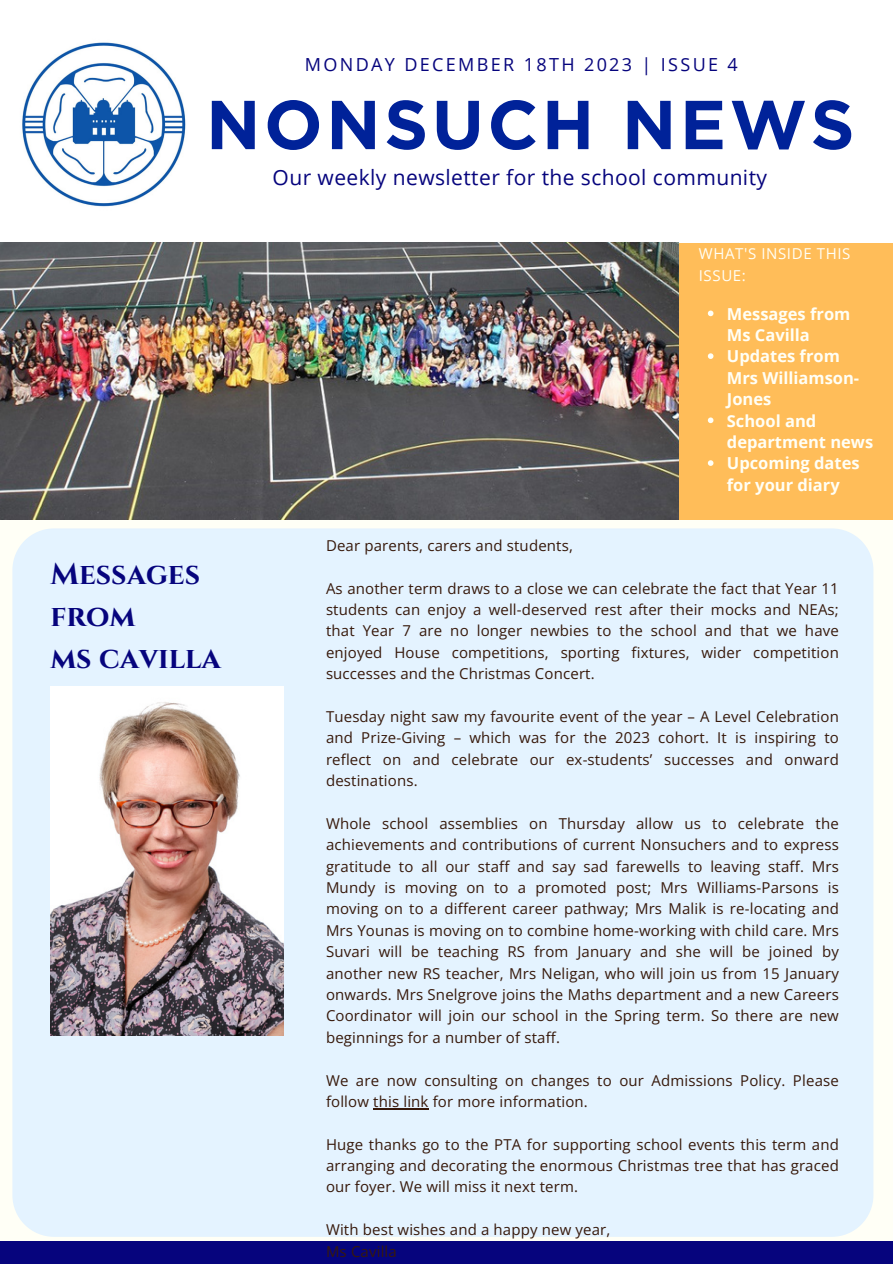
<style>
.page{position:relative;width:893px;height:1264px;background:#fff}
.page>*{position:absolute;margin:0;border:0;box-sizing:border-box;transform-origin:0 0}
.t1{font:700 69px "Gotham";letter-spacing:.05em;color:#029}
.t2{font:700 30px "Cinzel";color:#06047d}
.t3{font:21px "Open Sans";letter-spacing:.02em;color:#06047d}
.t4{font:18px "Open Sans";letter-spacing:.13em;color:#06047d}
.t5{font:700 16.5px/21.3px "Open Sans";color:#fffff6}
.t6{font:15px/21.3px "Open Sans";letter-spacing:.01em;color:#37190b;text-align:justify}
.t7{font:15px/21.3px "Open Sans";letter-spacing:.04em;color:#fffff6}
</style>
<div class="page">
<div style="left:0;top:0;width:892px;height:1263px;background:#fffff6"></div>
<div style="left:0;top:0;width:892px;height:242px;background:#fff"></div>
<div style="left:0;top:1241px;width:892px;height:22px;background:#06047d"></div>
<div style="left:678px;top:242px;width:214px;height:277px;background:#ffbd59"></div>
<img style="left:0;top:242px;width:678px;height:277px">
<img style="left:22px;top:42px;width:164px;height:165px">
<div style="left:12px;top:528px;width:861px;height:708px;background:#e4f3ff"></div>
<img style="left:50px;top:686px;width:233px;height:349px">
<svg style="left:707px;top:310px;width:6px;height:6px"></svg>
<svg style="left:707px;top:353px;width:6px;height:6px"></svg>
<svg style="left:707px;top:417px;width:6px;height:6px"></svg>
<svg style="left:707px;top:460px;width:6px;height:6px"></svg>
<hr style="left:373px;top:1107px;width:55px;height:2px;background:#37190b">
<p class="t4" style="left:305px;top:52px;width:434px">MONDAY DECEMBER 18TH 2023 | ISSUE 4</p>
<p class="t1" style="left:206px;top:83px;width:650px">NONSUCH NEWS</p>
<p class="t3" style="left:272px;top:162px;width:496px">Our weekly newsletter for the school community</p>
<p class="t2" style="left:50px;top:555px;width:151px">Messages</p>
<p class="t2" style="left:50px;top:597px;width:86px">from</p>
<p class="t2" style="left:50px;top:638px;width:172px">ms cavilla</p>
<p class="t7" style="left:698px;top:243px;width:153px">WHAT'S INSIDE THIS<br>ISSUE:</p>
<p class="t5" style="left:726px;top:302px;width:125px">Messages from<br>Ms Cavilla</p>
<p class="t5" style="left:726px;top:345px;width:134px">Updates from<br>Mrs Williamson-<br>Jones</p>
<p class="t5" style="left:726px;top:409px;width:148px">School and department news</p>
<p class="t5" style="left:726px;top:452px;width:134px">Upcoming dates for your diary</p>
<p class="t6" style="left:326px;top:534px;width:248px">Dear parents, carers and students,</p>
<p class="t6" style="left:326px;top:577px;width:514px">As another term draws to a close we can celebrate the fact that Year 11 students can enjoy a well-deserved rest after their mocks and NEAs; that Year 7 are no longer newbies to the school and that we have enjoyed House competitions, sporting fixtures, wider competition successes and the Christmas Concert.</p>
<p class="t6" style="left:326px;top:705px;width:514px">Tuesday night saw my favourite event of the year – A Level Celebration and Prize-Giving – which was for the 2023 cohort. It is inspiring to reflect on and celebrate our ex-students’ successes and onward destinations.</p>
<p class="t6" style="left:326px;top:812px;width:514px">Whole school assemblies on Thursday allow us to celebrate the achievements and contributions of current Nonsuchers and to express gratitude to all our staff and say sad farewells to leaving staff. Mrs Mundy is moving on to a promoted post; Mrs Williams-Parsons is moving on to a different career pathway; Mrs Malik is re-locating and Mrs Younas is moving on to combine home-working with child care. Mrs Suvari will be teaching RS from January and she will be joined by another new RS teacher, Mrs Neligan, who will join us from 15 January onwards. Mrs Snelgrove joins the Maths department and a new Careers Coordinator will join our school in the Spring term. So there are new beginnings for a number of staff.</p>
<p class="t6" style="left:326px;top:1069px;width:514px">We are now consulting on changes to our Admissions Policy. Please follow this link for more information.</p>
<p class="t6" style="left:326px;top:1133px;width:514px">Huge thanks go to the PTA for supporting school events this term and arranging and decorating the enormous Christmas tree that has graced our foyer. We will miss it next term.</p>
<p class="t6" style="left:326px;top:1218px;width:286px">With best wishes and a happy new year,</p>
<p class="t6" style="left:326px;top:1240px;width:72px">Ms Cavilla</p>
</div>
